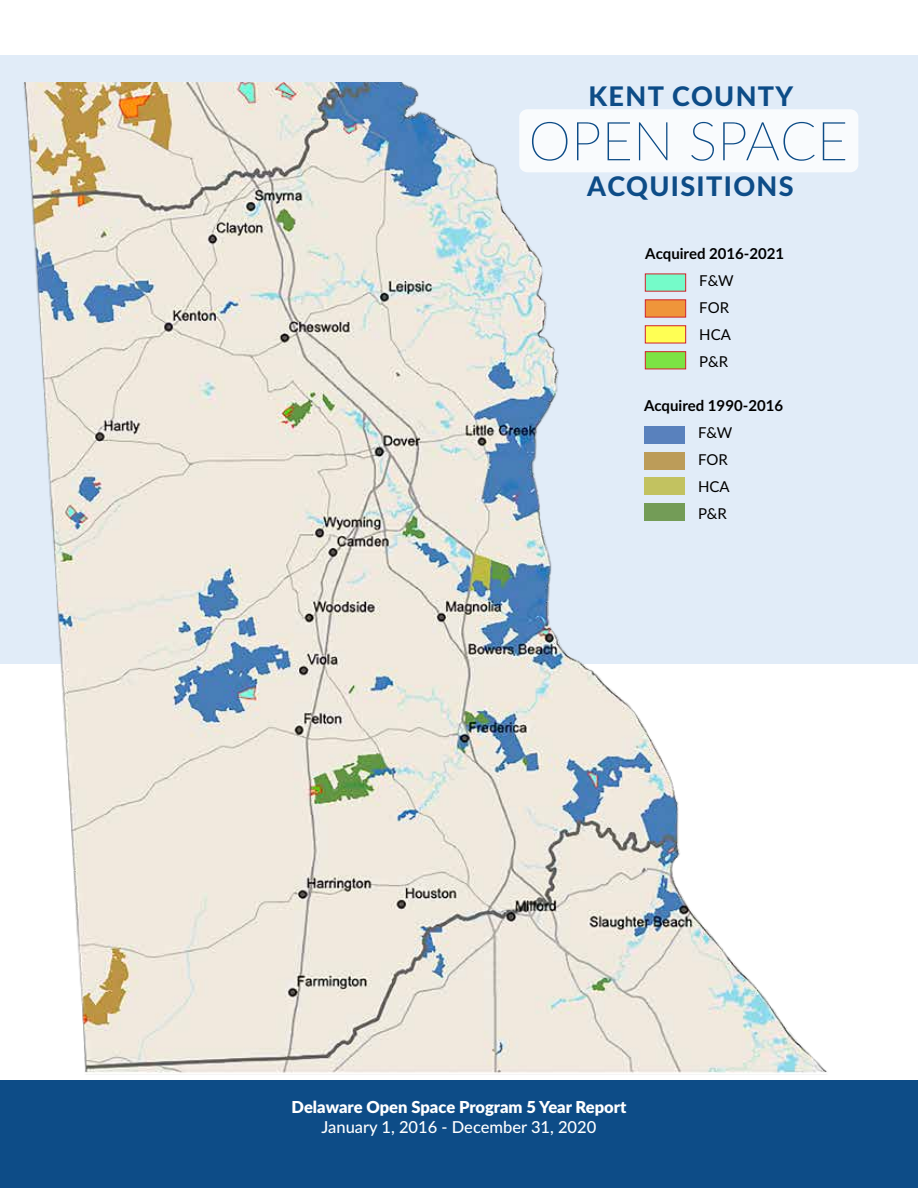
<style>
.page{position:relative;width:918px;height:1188px;background:#fff}
.page>*{position:absolute;margin:0;border:0;box-sizing:border-box;transform-origin:0 0}
.t1{font:100 54px "Lato";color:#0d4c87}
.t2{font:800 27px "Lato";letter-spacing:.05em;color:#0d4c87}
.t3{font:900 16.5px "Lato";color:#fff}
.t4{font:500 16.5px "Lato";color:#fff}
.t5{font:700 15px "Lato";color:#000}
.t6{font:15px/27px "Lato";color:#000}
</style>
<div class="page">
<div style="left:0;top:1080px;width:918px;height:108px;background:#0d4c87"></div>
<div style="left:0;top:55px;width:918px;height:609px;background:#e1ecf8"></div>
<img style="left:23px;top:83px;width:835px;height:992px">
<div style="left:644px;top:426px;width:40px;height:17px;background:#5981bd"></div>
<div style="left:644px;top:452px;width:40px;height:17px;background:#bc9c59"></div>
<div style="left:644px;top:478px;width:40px;height:17px;background:#c2c260"></div>
<div style="left:644px;top:504px;width:40px;height:17px;background:#739c57"></div>
<div style="left:645px;top:274px;width:41px;height:18px;background:#75fbc9;border:1px solid #d2232a"></div>
<div style="left:645px;top:299px;width:41px;height:18px;background:#ef953a;border:1px solid #d2232a"></div>
<div style="left:645px;top:325px;width:41px;height:18px;background:#ffff54;border:1px solid #d2232a"></div>
<div style="left:645px;top:351px;width:41px;height:18px;background:#7ce344;border:1px solid #d2232a"></div>
<div style="left:519px;top:109px;width:339px;height:63px;background:#fff;border-radius:8px"></div>
<h2 class="t2" style="left:589px;top:76px;width:206px">KENT COUNTY</h2>
<h1 class="t1" style="left:528px;top:104px;width:321px">OPEN SPACE</h1>
<h2 class="t2" style="left:587px;top:166px;width:208px">ACQUISITIONS</h2>
<p class="t5" style="left:645px;top:243px;width:141px">Acquired 2016-2021</p>
<p class="t6" style="left:699px;top:267px;width:36px">F&amp;W<br>FOR<br>HCA<br>P&amp;R</p>
<p class="t5" style="left:644px;top:395px;width:141px">Acquired 1990-2016</p>
<p class="t6" style="left:698px;top:419px;width:36px">F&amp;W<br>FOR<br>HCA<br>P&amp;R</p>
<p class="t3" style="left:292px;top:1094px;width:336px">Delaware Open Space Program 5 Year Report</p>
<p class="t4" style="left:322px;top:1115px;width:276px">January 1, 2016 - December 31, 2020</p>
</div>
